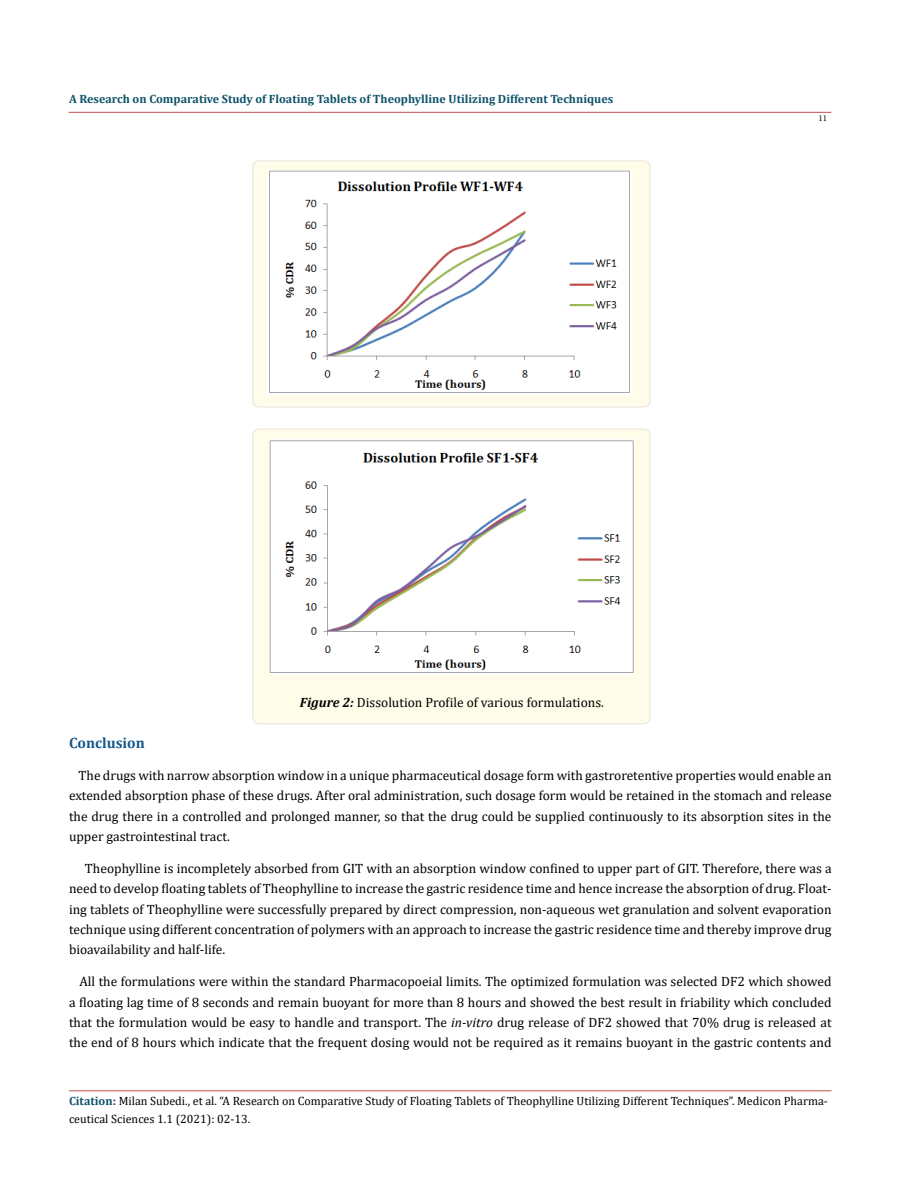
<style>
.page{position:relative;width:900px;height:1188px;background:#fff}
.page>*{position:absolute;margin:0;border:0;box-sizing:border-box;transform-origin:0 0}
.t1{font:700 15px "Cambria";color:#15588c}
.t2{font:13.5px/20.2px "Cambria";color:#000;text-align:justify}
.t3{font:12px/18px "Cambria";color:#000}
.t4{font:700 12px "Cambria";color:#0e536a}
.t5{font:9px "Minion Pro";color:#000}
.s1{font-weight:700;font-style:italic}
.s2{font-style:italic}
.s3{font-weight:700;color:#0e536a}
.s4{font-weight:700;color:#173e88}
</style>
<div class="page">
<hr style="left:69px;top:1091px;width:763px;height:1px;background:#c0504d">
<hr style="left:69px;top:112px;width:762px;height:1px;background:#c0504d">
<div style="left:253px;top:161px;width:397px;height:246px;background:#fffde9;border-radius:6px"></div>
<div style="left:252px;top:160px;width:399px;height:248px;border:2px solid #eeece1;border-radius:6px"></div>
<img style="left:268px;top:170px;width:364px;height:225px">
<div style="left:253px;top:429px;width:397px;height:295px;background:#fffde9;border-radius:6px"></div>
<div style="left:252px;top:428px;width:399px;height:297px;border:2px solid #eeece1;border-radius:6px"></div>
<img style="left:270px;top:440px;width:364px;height:235px">
<p class="t4" style="left:69px;top:90px;width:546px">A Research on Comparative Study of Floating Tablets of Theophylline Utilizing Different Techniques</p>
<p class="t5" style="left:818px;top:112px;width:10px">11</p>
<p class="t2" style="left:300px;top:692px;width:306px"><span class="s1">Figure 2:</span> Dissolution Profile of various formulations.</p>
<p class="t1" style="left:69px;top:732px;width:77px">Conclusion</p>
<p class="t2" style="left:69px;top:765px;width:764px;text-indent:10px">The drugs with narrow absorption window in a unique pharmaceutical dosage form with gastroretentive properties would enable an extended absorption phase of these drugs. After oral administration, such dosage form would be retained in the stomach and release the drug there in a controlled and prolonged manner, so that the drug could be supplied continuously to its absorption sites in the upper gastrointestinal tract.</p>
<p class="t2" style="left:69px;top:858px;width:764px;text-indent:16px">Theophylline is incompletely absorbed from GIT with an absorption window confined to upper part of GIT. Therefore, there was a need to develop floating tablets of Theophylline to increase the gastric residence time and hence increase the absorption of drug. Float&shy;ing tablets of Theophylline were successfully prepared by direct compression, non-aqueous wet granulation and solvent evaporation technique using different concentration of polymers with an approach to increase the gastric residence time and thereby improve drug bioavailability and half-life.</p>
<p class="t2" style="left:69px;top:972px;width:764px;text-indent:10px">All the formulations were within the standard Pharmacopoeial limits. The optimized formulation was selected DF2 which showed a floating lag time of 8 seconds and remain buoyant for more than 8 hours and showed the best result in friability which concluded that the formulation would be easy to handle and transport. The <span class="s2">in-vitro</span> drug release of DF2 showed that 70% drug is released at the end of 8 hours which indicate that the frequent dosing would not be required as it remains buoyant in the gastric contents and</p>
<p class="t3" style="left:69px;top:1092px;width:760px"><span class="s3">Citation</span><span class="s4">:</span> Milan Subedi., et al. “A Research on Comparative Study of Floating Tablets of Theophylline Utilizing Different Techniques”. Medicon Pharma&shy;ceutical Sciences 1.1 (2021): 02-13.</p>
</div>
